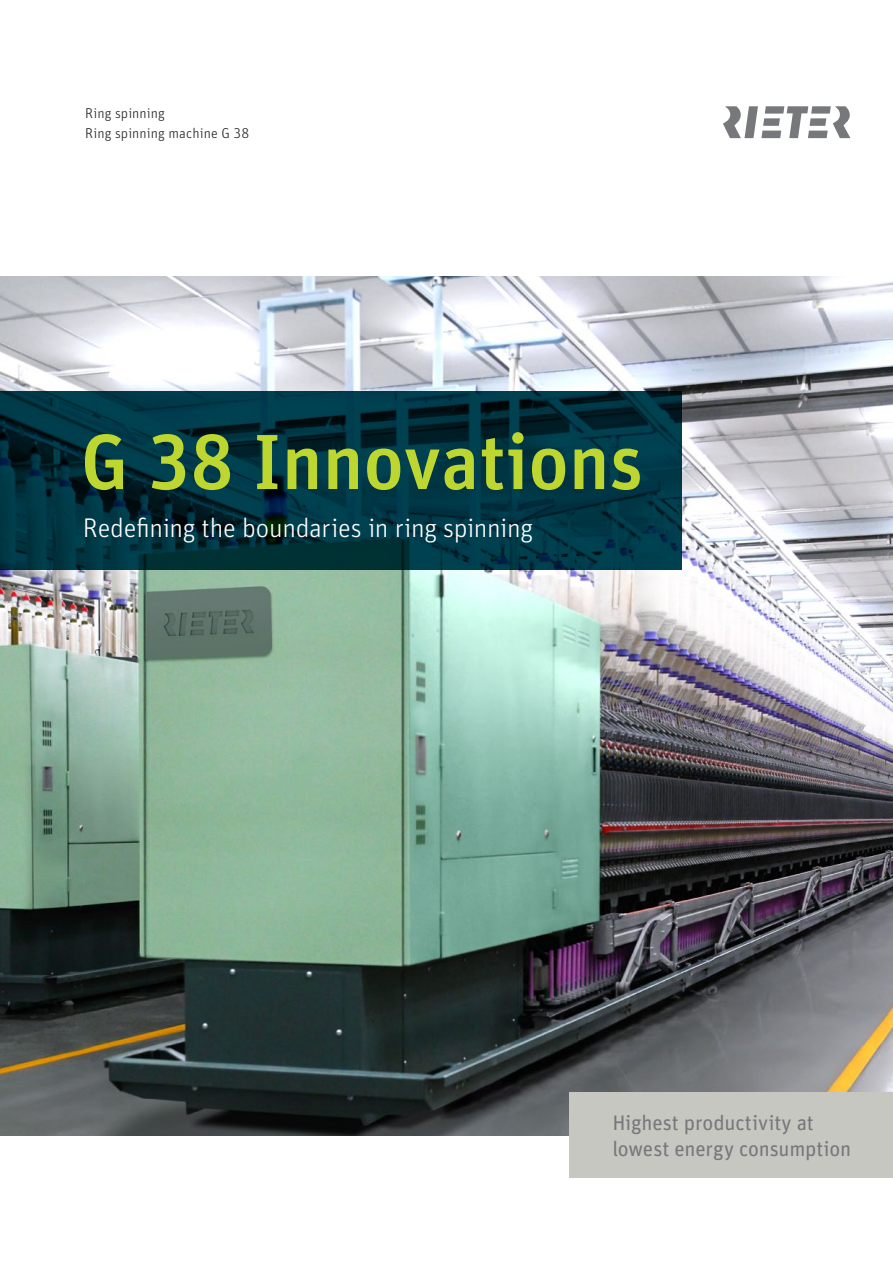
<style>
.page{position:relative;width:893px;height:1263px;background:#fff}
.page>*{position:absolute;margin:0;border:0;box-sizing:border-box;transform-origin:0 0}
.t1{font:500 78px "Unit Pro";color:#bed630}
.t2{font:300 27px "Unit Pro";letter-spacing:-.01em;color:#fff}
.t3{font:21px/25.5px "Unit Pro";letter-spacing:-.01em;color:#76787b}
.t4{font:300 14.25px/20.5px "Unit Pro";letter-spacing:.01em;color:#231f20}
</style>
<div class="page">
<svg style="left:723px;top:106px;width:127px;height:32px"></svg>
<img style="left:0;top:276px;width:893px;height:859px">
<svg style="left:0;top:391px;width:682px;height:179px"></svg>
<div style="left:570px;top:1093px;width:323px;height:85px;background:#c7c7c1"></div>
<p class="t4" style="left:85px;top:102px;width:166px">Ring spinning<br>Ring spinning machine G 38</p>
<h1 class="t1" style="left:81px;top:403px;width:564px">G 38 Innovations</h1>
<p class="t2" style="left:83px;top:509px;width:452px">Redefining the boundaries in ring spinning</p>
<p class="t3" style="left:612px;top:1109px;width:240px">Highest productivity at lowest energy consumption</p>
</div>
